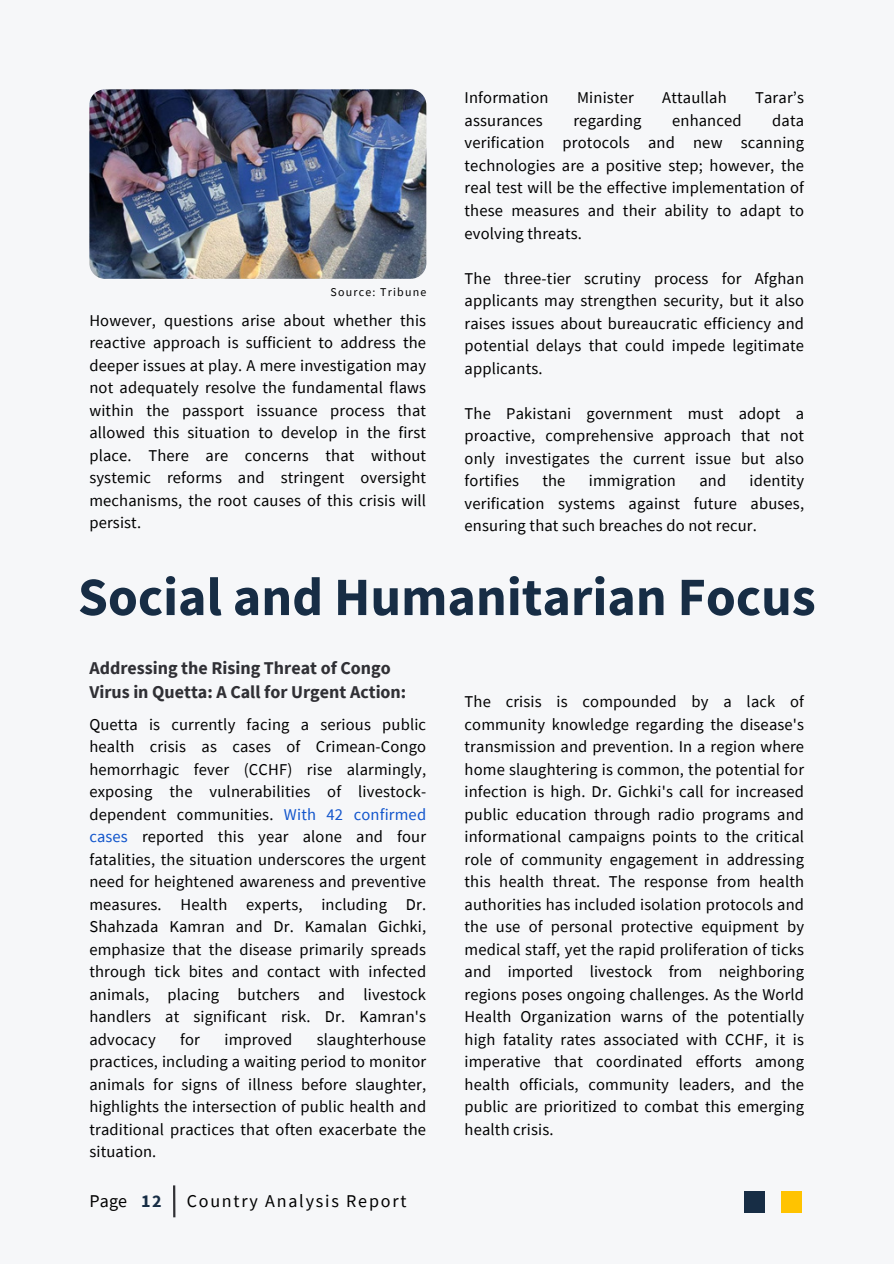
<style>
.page{position:relative;width:894px;height:1264px;background:#fff}
.page>*{position:absolute;margin:0;border:0;box-sizing:border-box;transform-origin:0 0}
.t1{font:700 54px "Source Sans Pro";color:#172d45}
.t2{font:700 18px/24.8px "Source Sans Pro";color:#303035}
.t3{font:18px "Source Sans Pro";letter-spacing:.1em;color:#000}
.t4{font:700 18px "Source Sans Pro";color:#172d45}
.t5{font:16.5px/22.5px "Source Sans Pro";letter-spacing:.01em;color:#000;text-align:justify}
.t6{font:11.85px "Source Sans Pro";letter-spacing:.1em;color:#000}
.s1{color:#15c}
</style>
<div class="page">
<div style="left:0;top:0;width:893px;height:1263px;background:#f6f7f9"></div>
<hr style="left:173px;top:1185px;width:2px;height:32px;background:#303035">
<div style="left:743px;top:1190px;width:21px;height:22px;background:#172d45"></div>
<div style="left:781px;top:1190px;width:20px;height:22px;background:#ffc300"></div>
<img style="left:89px;top:89px;width:337px;height:190px">
<h3 class="t6" style="left:330px;top:284px;width:97px">Source: Tribune</h3>
<h3 class="t5" style="left:89px;top:308px;width:338px">However, questions arise about whether this reactive approach is sufficient to address the deeper issues at play. A mere investigation may not adequately resolve the fundamental flaws within the passport issuance process that allowed this situation to develop in the first place. There are concerns that without systemic reforms and stringent oversight mechanisms, the root causes of this crisis will persist.</h3>
<h3 class="t5" style="left:464px;top:86px;width:86px">Information</h3>
<h3 class="t5" style="left:577px;top:86px;width:58px">Minister</h3>
<h3 class="t5" style="left:662px;top:86px;width:66px">Attaullah</h3>
<h3 class="t5" style="left:755px;top:86px;width:50px">Tarar’s</h3>
<h3 class="t5" style="left:464px;top:109px;width:80px">assurances</h3>
<h3 class="t5" style="left:573px;top:109px;width:70px">regarding</h3>
<h3 class="t5" style="left:672px;top:109px;width:71px">enhanced</h3>
<h3 class="t5" style="left:464px;top:109px;width:341px;text-indent:307px">data verification protocols and new scanning technologies are a positive step; however, the real test will be the effective implementation of these measures and their ability to adapt to evolving threats.</h3>
<h3 class="t5" style="left:464px;top:266px;width:341px">The three-tier scrutiny process for Afghan applicants may strengthen security, but it also raises issues about bureaucratic efficiency and potential delays that could impede legitimate applicants.</h3>
<h1 class="t5" style="left:464px;top:401px;width:341px">The Pakistani government must adopt a proactive, comprehensive approach that not only investigates the current issue but also fortifies</h1>
<h1 class="t5" style="left:464px;top:469px;width:341px;text-indent:285px">identity verification systems against future abuses, ensuring that such breaches do not recur.</h1>
<h1 class="t5" style="left:542px;top:469px;width:25px">the</h1>
<h1 class="t5" style="left:588px;top:469px;width:89px">immigration</h1>
<h1 class="t5" style="left:699px;top:469px;width:28px">and</h1>
<h3 class="t1" style="left:78px;top:562px;width:739px">Social and Humanitarian Focus</h3>
<p class="t2" style="left:89px;top:655px;width:318px">Addressing the Rising Threat of Congo<br>Virus in Quetta: A Call for Urgent Action:</p>
<h3 class="t5" style="left:89px;top:712px;width:338px">Quetta is currently facing a serious public health crisis as cases of Crimean-Congo hemorrhagic fever (CCHF) rise alarmingly, exposing the vulnerabilities of livestock&shy;dependent communities. <span class="s1">With 42 confirmed cases</span> reported this year alone and four fatalities, the situation underscores the urgent need for heightened awareness and preventive measures. Health experts, including Dr.<br>Shahzada Kamran and Dr. Kamalan Gichki, emphasize that the disease primarily spreads through tick bites and contact with infected animals, placing butchers and livestock handlers at significant risk. Dr. Kamran's advocacy</h3>
<h3 class="t5" style="left:180px;top:1027px;width:21px">for</h3>
<h3 class="t5" style="left:224px;top:1027px;width:69px">improved</h3>
<h3 class="t5" style="left:89px;top:1027px;width:338px;text-indent:227px">slaughterhouse practices, including a waiting period to monitor animals for signs of illness before slaughter, highlights the intersection of public health and traditional practices that often exacerbate the situation.</h3>
<p class="t3" style="left:89px;top:1189px;width:39px">Page</p>
<p class="t4" style="left:141px;top:1189px;width:22px">12</p>
<h3 class="t3" style="left:187px;top:1189px;width:221px">Country Analysis Report</h3>
<h3 class="t5" style="left:464px;top:690px;width:341px">The crisis is compounded by a lack of community knowledge regarding the disease's transmission and prevention. In a region where home slaughtering is common, the potential for infection is high. Dr. Gichki's call for increased public education through radio programs and informational campaigns points to the critical role of community engagement in addressing this health threat. The response from health authorities has included isolation protocols and the use of personal protective equipment by medical staff, yet the rapid proliferation of ticks and imported livestock from neighboring regions poses ongoing challenges. As the World Health Organization warns of the potentially high fatality rates associated with CCHF, it is imperative that coordinated efforts among health officials, community leaders, and the public are prioritized to combat this emerging health crisis.</h3>
</div>
